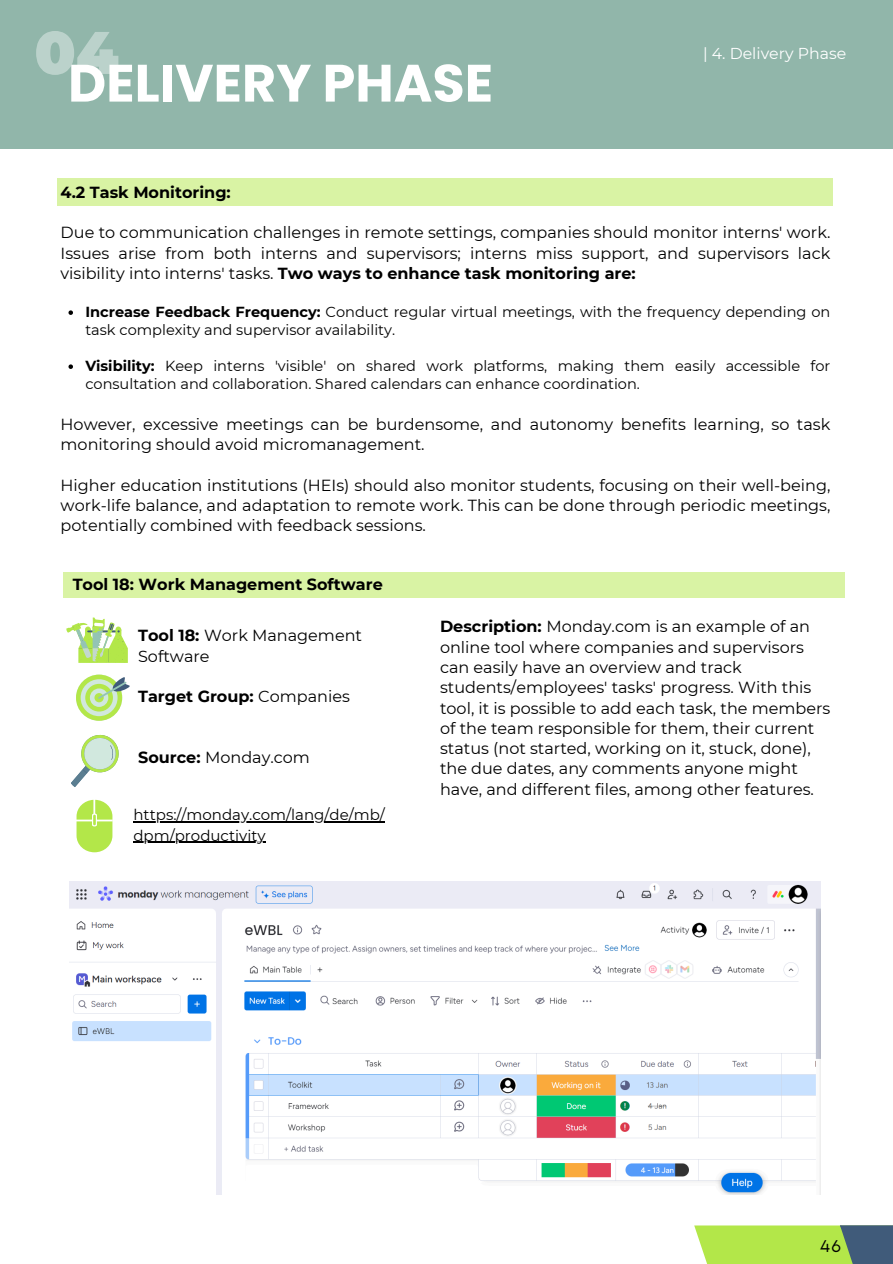
<style>
.page{position:relative;width:893px;height:1264px;background:#fff}
.page>*{position:absolute;margin:0;border:0;box-sizing:border-box;transform-origin:0 0}
.t1{font:900 60px "Montserrat";color:#fff}
.t2{font:700 52.5px "Poppins";color:#fff}
.t3{font:16.05px/20.2px "Montserrat";color:#000}
.t4{font:700 16.05px "Montserrat";color:#000}
.t5{font:15.75px "Montserrat";color:#fff}
.t6{font:15px "Montserrat";color:#000}
.t7{font:300 15px "LEMONMILK";color:#000}
.t8{font:14.55px/18px "Montserrat";color:#000}
.s1{font-weight:700}
.s2{font-weight:400}
</style>
<div class="page">
<div style="left:694px;top:1225px;width:198px;height:38px;background:#b3e749"></div>
<svg style="left:839px;top:1225px;width:53px;height:38px;background:#506f73"></svg>
<div style="left:57px;top:178px;width:775px;height:27px;background:#d9f3a4"></div>
<svg style="left:66px;top:617px;width:62px;height:45px"></svg>
<svg style="left:76px;top:674px;width:54px;height:46px"></svg>
<svg style="left:71px;top:734px;width:48px;height:53px"></svg>
<svg style="left:76px;top:799px;width:36px;height:53px"></svg>
<div style="left:63px;top:572px;width:781px;height:25px;background:#d9f3a4"></div>
<img style="left:70px;top:881px;width:750px;height:313px">
<svg style="left:68px;top:310px;width:5px;height:5px"></svg>
<svg style="left:68px;top:364px;width:5px;height:5px"></svg>
<hr style="left:133px;top:821px;width:252px;height:1px;background:#000">
<hr style="left:133px;top:841px;width:42px;height:2px;background:#000">
<hr style="left:175px;top:841px;width:90px;height:2px;background:#000">
<div style="left:0;top:0;width:892px;height:148px;background:#91b6aa"></div>
<h1 class="t1" style="left:34px;top:16px;width:86px">04</h1>
<p class="t2" style="left:68px;top:46px;width:426px">DELIVERY PHASE</p>
<p class="t5" style="left:703px;top:44px;width:145px">| 4. Delivery Phase</p>
<h1 class="t4" style="left:61px;top:182px;width:172px">4.2 Task Monitoring:</h1>
<h2 class="t3" style="left:61px;top:222px;width:771px;text-align:justify">Due to communication challenges in remote settings, companies should monitor interns' work.<br>Issues arise from both interns and supervisors; interns miss support, and supervisors lack visibility into interns' tasks. <span class="s1">Two ways to enhance task monitoring are:</span></h2>
<p class="t8" style="left:85px;top:303px;width:746px"><span class="s1">Increase Feedback Frequency:</span> Conduct regular virtual meetings, with the frequency depending on task complexity and supervisor availability.</p>
<p class="t8" style="left:85px;top:357px;width:746px"><span class="s1">Visibility:</span> Keep interns 'visible' on shared work platforms, making them easily accessible for consultation and collaboration. Shared calendars can enhance coordination.</p>
<p class="t3" style="left:61px;top:414px;width:771px">However, excessive meetings can be burdensome, and autonomy benefits learning, so task monitoring should avoid micromanagement.</p>
<p class="t3" style="left:61px;top:474px;width:771px;text-align:justify">Higher education institutions (HEIs) should also monitor students, focusing on their well-being, work-life balance, and adaptation to remote work. This can be done through periodic meetings, potentially combined with feedback sessions.</p>
<p class="t4" style="left:73px;top:574px;width:311px">Tool 18: Work Management Software</p>
<p class="t3" style="left:138px;top:625px;width:225px"><span class="s1">Tool 18:</span> Work Management<br>Software</p>
<h2 class="t4" style="left:138px;top:686px;width:213px">Target Group: <span class="s2">Companies</span></h2>
<p class="t3" style="left:138px;top:747px;width:173px"><span class="s1">Source:</span> Monday.com</p>
<p class="t6" style="left:133px;top:806px;width:253px">https://monday.com/lang/de/mb/</p>
<p class="t6" style="left:133px;top:826px;width:134px">dpm/productivity</p>
<p class="t3" style="left:440px;top:616px;width:392px"><span class="s1">Description:</span> Monday.com is an example of an online tool where companies and supervisors can easily have an overview and track students/employees' tasks' progress. With this tool, it is possible to add each task, the members of the team responsible for them, their current status (not started, working on it, stuck, done), the due dates, any comments anyone might have, and different files, among other features.</p>
<p class="t7" style="left:819px;top:1235px;width:22px">46</p>
</div>
